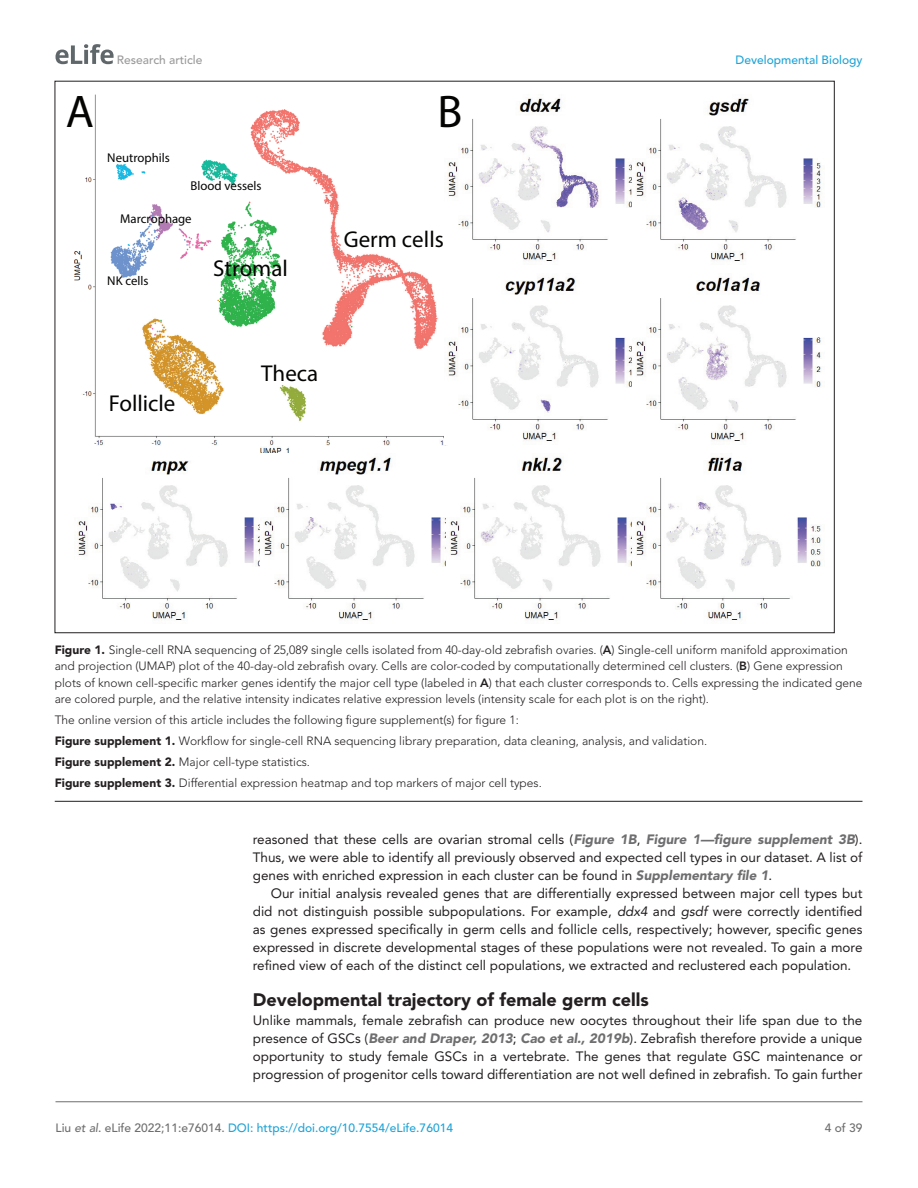
<style>
.page{position:relative;width:918px;height:1188px;background:#fff}
.page>*{position:absolute;margin:0;border:0;box-sizing:border-box;transform-origin:0 0}
.t1{font:45.9px "Myriad Pro";color:#040503}
.t2{font:22.95px "Myriad Pro";color:#040503}
.t3{font:900 18px "Avenir LT Std";color:#231f20}
.t4{font:13.5px/18px "Avenir LT Std";color:#231f20;text-align:justify}
.t5{font:12.75px "Myriad Pro";color:#040503}
.t6{font:300 12px/16.5px "Avenir LT Std";color:#231f20}
.t7{font:500 12px "Avenir LT Std";color:#1ea4d7}
.t8{font:500 12px "Avenir LT Std";color:#9a9a9a}
.t9{font:500 12px "Avenir LT Std";color:#6e6e70}
.s1{font-weight:900}
.s2{font-weight:800}
.s3{font-weight:900;font-style:italic;color:#6e6e70}
.s4{font-style:italic}
.s5{color:#6e6e70}
.s6{font-style:italic;color:#6e6e70}
</style>
<div class="page">
<svg style="left:56px;top:44px;width:58px;height:20px"></svg>
<hr style="left:56px;top:1101px;width:806px;height:1px;background:#6e6e70">
<hr style="left:55px;top:801px;width:807px;height:1px;background:#231f20">
<img style="left:74px;top:94px;width:372px;height:359px">
<img style="left:445px;top:94px;width:187px;height:171px">
<img style="left:636px;top:98px;width:188px;height:163px">
<img style="left:445px;top:274px;width:187px;height:170px">
<img style="left:636px;top:276px;width:185px;height:165px">
<img style="left:78px;top:460px;width:182px;height:160px">
<img style="left:264px;top:457px;width:182px;height:163px">
<img style="left:450px;top:457px;width:182px;height:163px">
<img style="left:636px;top:457px;width:185px;height:164px">
<p class="t8" style="left:117px;top:53px;width:87px">Research article</p>
<p class="t7" style="left:736px;top:53px;width:128px">Developmental Biology</p>
<h1 class="t1" style="left:66px;top:83px;width:30px">A</h1>
<h1 class="t1" style="left:437px;top:83px;width:26px">B</h1>
<p class="t5" style="left:107px;top:150px;width:64px">Neutrophils</p>
<p class="t5" style="left:191px;top:177px;width:72px">Blood vessels</p>
<p class="t5" style="left:120px;top:211px;width:73px">Marcrophage</p>
<p class="t5" style="left:107px;top:273px;width:43px">NK cells</p>
<h2 class="t2" style="left:213px;top:254px;width:76px">Stromal</h2>
<h2 class="t2" style="left:344px;top:225px;width:102px">Germ cells</h2>
<h2 class="t2" style="left:109px;top:389px;width:68px">Follicle</h2>
<h2 class="t2" style="left:261px;top:359px;width:59px">Theca</h2>
<p class="t6" style="left:55px;top:642px;width:809px"><span class="s1">Figure 1.</span> Single-cell RNA sequencing of 25,089 single cells isolated from 40-day-old zebrafish ovaries. (<span class="s2">A</span>) Single-cell uniform manifold approximation and projection (UMAP) plot of the 40-day-old zebrafish ovary. Cells are color-coded by computationally determined cell clusters. (<span class="s2">B</span>) Gene expression plots of known cell-specific marker genes identify the major cell type (labeled in <span class="s2">A</span>) that each cluster corresponds to. Cells expressing the indicated gene are colored purple, and the relative intensity indicates relative expression levels (intensity scale for each plot is on the right).</p>
<p class="t6" style="left:55px;top:710px;width:654px;line-height:21px">The online version of this article includes the following figure supplement(s) for figure 1:<br><span class="s1">Figure supplement 1.</span> Workflow for single-cell RNA sequencing library preparation, data cleaning, analysis, and validation.<br><span class="s1">Figure supplement 2.</span> Major cell-type statistics.<br><span class="s1">Figure supplement 3.</span> Differential expression heatmap and top markers of major cell types.</p>
<p class="t4" style="left:253px;top:830px;width:611px">reasoned that these cells are ovarian stromal cells (<span class="s3">Figure 1B</span>, <span class="s3">Figure 1—figure supplement 3B</span>).<br>Thus, we were able to identify all previously observed and expected cell types in our dataset. A list of genes with enriched expression in each cluster can be found in <span class="s3">Supplementary file 1</span>.</p>
<p class="t4" style="left:253px;top:884px;width:611px;text-indent:18px">Our initial analysis revealed genes that are differentially expressed between major cell types but did not distinguish possible subpopulations. For example, <span class="s4">ddx4</span> and <span class="s4">gsdf</span> were correctly identified as genes expressed specifically in germ cells and follicle cells, respectively; however, specific genes expressed in discrete developmental stages of these populations were not revealed. To gain a more refined view of each of the distinct cell populations, we extracted and reclustered each population.</p>
<h3 class="t3" style="left:253px;top:989px;width:397px">Developmental trajectory of female germ cells</h3>
<p class="t4" style="left:253px;top:1012px;width:611px">Unlike mammals, female zebrafish can produce new oocytes throughout their life span due to the presence of GSCs (<span class="s3">Beer and Draper, 2013</span>; <span class="s3">Cao et al., 2019b</span>). Zebrafish therefore provide a unique opportunity to study female GSCs in a vertebrate. The genes that regulate GSC maintenance or progression of progenitor cells toward differentiation are not well defined in zebrafish. To gain further</p>
<p class="t7" style="left:56px;top:1121px;width:399px"><span class="s5">Liu</span> <span class="s6">et al</span><span class="s5">. eLife 2022;11:e76014.</span> DOI: https://doi.org/10.7554/eLife.76014</p>
<p class="t9" style="left:825px;top:1121px;width:39px">4 of 39</p>
</div>
